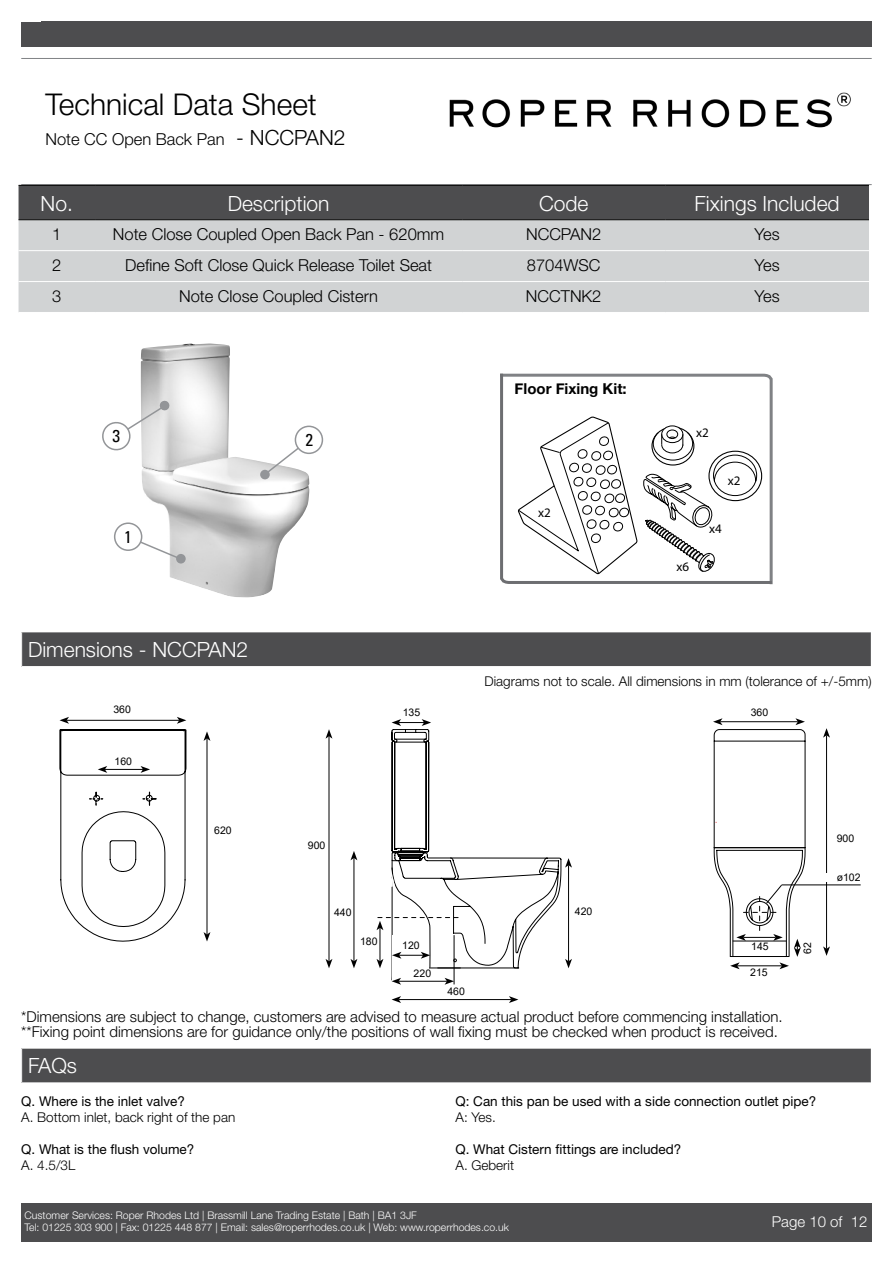
<style>
.page{position:relative;width:893px;height:1263px;background:#fff}
.page>*{position:absolute;margin:0;border:0;box-sizing:border-box;transform-origin:0 0}
.t1{font:300 30px "Helvetica Neue LT Std";color:#000}
.t2{font:300 21px "Helvetica Neue LT Std";color:#fff}
.t3{font:condensed 17.25px "Univers LT";color:#000}
.t4{font:300 16.5px "Helvetica Neue LT Std";color:#000}
.t5{font:300 15px/15px "Helvetica Neue LT Std";color:#000}
.t6{font:700 15px "Helvetica Neue CE";color:#000}
.t7{font:300 15px "Helvetica Neue LT Std";color:#fff}
.t8{font:13.5px "Helvetica Neue LT Std";color:#000}
.t9{font:300 13.5px "Helvetica Neue LT Std";color:#000}
.t10{font:13.05px "Myriad Pro";color:#000}
.t11{font:300 10.5px/12.6px "Helvetica Neue LT Std";color:#fff}
.t12{font:10.5px "Arial";color:#000}
.s1{font-size:21px}
</style>
<div class="page">
<img style="left:449px;top:92px;width:402px;height:36px">
<div style="left:21px;top:1203px;width:851px;height:39px;background:#4d4d4f"></div>
<hr style="left:21px;top:58px;width:851px;height:1px;background:#808285">
<hr style="left:21px;top:184px;width:851px;height:1px;background:#808285">
<div style="left:21px;top:21px;width:851px;height:26px;background:#4d4d4f"></div>
<div style="left:19px;top:186px;width:850px;height:33px;background:#4d4d4f"></div>
<div style="left:19px;top:220px;width:850px;height:92px;background:#d1d3d4"></div>
<hr style="left:19px;top:250px;width:76px;height:1px;background:#fff">
<hr style="left:95px;top:250px;width:367px;height:1px;background:#fff">
<hr style="left:462px;top:250px;width:203px;height:1px;background:#fff">
<hr style="left:665px;top:250px;width:204px;height:1px;background:#fff">
<hr style="left:19px;top:281px;width:76px;height:1px;background:#fff">
<hr style="left:95px;top:281px;width:367px;height:1px;background:#fff">
<hr style="left:462px;top:281px;width:203px;height:1px;background:#fff">
<hr style="left:665px;top:281px;width:204px;height:1px;background:#fff">
<hr style="left:19px;top:185px;width:76px;height:1px;background:#000">
<hr style="left:95px;top:185px;width:367px;height:1px;background:#000">
<hr style="left:462px;top:185px;width:203px;height:1px;background:#000">
<hr style="left:665px;top:185px;width:204px;height:1px;background:#000">
<hr style="left:19px;top:219px;width:76px;height:1px;background:#000">
<hr style="left:95px;top:219px;width:367px;height:1px;background:#000">
<hr style="left:462px;top:219px;width:203px;height:1px;background:#000">
<hr style="left:665px;top:219px;width:204px;height:1px;background:#000">
<div style="left:22px;top:632px;width:849px;height:34px;background:#4d4d4f"></div>
<div style="left:22px;top:1048px;width:849px;height:35px;background:#4d4d4f"></div>
<hr style="left:21px;top:1082px;width:851px;height:1px;background:#fff">
<hr style="left:21px;top:1048px;width:851px;height:1px;background:#fff">
<svg style="left:500px;top:373px;width:273px;height:212px"></svg>
<svg style="left:517px;top:416px;width:240px;height:159px"></svg>
<hr style="left:826px;top:735px;width:1px;height:214px;background:#000">
<svg style="left:823px;top:946px;width:7px;height:10px"></svg>
<svg style="left:823px;top:728px;width:7px;height:10px"></svg>
<hr style="left:207px;top:738px;width:1px;height:196px;background:#000">
<svg style="left:204px;top:932px;width:6px;height:9px"></svg>
<svg style="left:204px;top:731px;width:6px;height:10px"></svg>
<svg style="left:59px;top:717px;width:128px;height:225px"></svg>
<hr style="left:329px;top:736px;width:1px;height:225px;background:#000">
<svg style="left:326px;top:729px;width:6px;height:10px"></svg>
<svg style="left:326px;top:959px;width:6px;height:9px"></svg>
<hr style="left:354px;top:858px;width:1px;height:103px;background:#000">
<svg style="left:350px;top:851px;width:7px;height:9px"></svg>
<svg style="left:350px;top:959px;width:7px;height:9px"></svg>
<hr style="left:399px;top:999px;width:112px;height:1px;background:#000">
<svg style="left:392px;top:996px;width:9px;height:7px"></svg>
<svg style="left:509px;top:996px;width:9px;height:7px"></svg>
<img style="left:140px;top:343px;width:169px;height:254px">
<svg style="left:260px;top:470px;width:10px;height:9px"></svg>
<div style="left:176px;top:554px;width:10px;height:9px;background:#939598;border-radius:50%"></div>
<svg style="left:263px;top:438px;width:46px;height:39px"></svg>
<div style="left:295px;top:426px;width:27px;height:27px;background:#fff;border-radius:50%"></div>
<div style="left:295px;top:426px;width:28px;height:28px;border:2px solid #939598;border-radius:50%"></div>
<svg style="left:132px;top:535px;width:51px;height:26px"></svg>
<div style="left:115px;top:523px;width:27px;height:27px;background:#fff;border-radius:50%"></div>
<div style="left:114px;top:522px;width:28px;height:29px;border:2px solid #939598;border-radius:50%"></div>
<svg style="left:102px;top:400px;width:68px;height:52px"></svg>
<svg style="left:713px;top:718px;width:93px;height:251px"></svg>
<hr style="left:781px;top:884px;width:80px;height:1px;background:#000">
<div style="left:825px;top:873px;width:36px;height:9px;background:#fff"></div>
<svg style="left:376px;top:719px;width:196px;height:266px"></svg>
<h1 class="t1" style="left:46px;top:86px;width:273px">Technical Data Sheet</h1>
<p class="t4" style="left:45px;top:129px;width:302px">Note CC Open Back Pan <span class="s1">- NCCPAN2</span></p>
<h2 class="t2" style="left:41px;top:191px;width:34px">No.</h2>
<h2 class="t2" style="left:228px;top:191px;width:103px">Description</h2>
<h2 class="t2" style="left:539px;top:191px;width:51px">Code</h2>
<h2 class="t2" style="left:695px;top:191px;width:147px">Fixings Included</h2>
<p class="t4" style="left:52px;top:224px;width:11px">1</p>
<p class="t4" style="left:113px;top:224px;width:333px">Note Close Coupled Open Back Pan - 620mm</p>
<p class="t4" style="left:526px;top:224px;width:77px">NCCPAN2</p>
<p class="t4" style="left:755px;top:224px;width:27px">Yes</p>
<p class="t4" style="left:52px;top:255px;width:11px">2</p>
<p class="t4" style="left:125px;top:255px;width:308px">Define Soft Close Quick Release Toilet Seat</p>
<p class="t4" style="left:527px;top:255px;width:75px">8704WSC</p>
<p class="t4" style="left:755px;top:255px;width:27px">Yes</p>
<p class="t4" style="left:52px;top:286px;width:11px">3</p>
<p class="t4" style="left:179px;top:286px;width:200px">Note Close Coupled Cistern</p>
<p class="t4" style="left:526px;top:286px;width:77px">NCCTNK2</p>
<p class="t4" style="left:755px;top:286px;width:27px">Yes</p>
<p class="t3" style="left:113px;top:425px;width:9px">3</p>
<p class="t3" style="left:124px;top:526px;width:9px">1</p>
<h2 class="t2" style="left:28px;top:636px;width:222px">Dimensions - NCCPAN2</h2>
<p class="t12" style="left:113px;top:702px;width:19px">360</p>
<p class="t12" style="left:115px;top:754px;width:19px">160</p>
<p class="t12" style="left:214px;top:823px;width:19px">620</p>
<p class="t3" style="left:305px;top:429px;width:9px">2</p>
<p class="t12" style="left:403px;top:705px;width:19px">135</p>
<p class="t6" style="left:515px;top:379px;width:114px">Floor Fixing Kit:</p>
<p class="t10" style="left:538px;top:505px;width:14px">x2</p>
<p class="t10" style="left:696px;top:425px;width:14px">x2</p>
<p class="t10" style="left:728px;top:472px;width:14px">x2</p>
<p class="t10" style="left:677px;top:559px;width:14px">x6</p>
<p class="t10" style="left:709px;top:520px;width:14px">x4</p>
<p class="t9" style="left:485px;top:673px;width:389px">Diagrams not to scale. All dimensions in mm (tolerance of +/-5mm)</p>
<p class="t12" style="left:751px;top:705px;width:19px">360</p>
<p class="t12" style="left:308px;top:838px;width:19px">900</p>
<p class="t12" style="left:334px;top:905px;width:19px">440</p>
<p class="t12" style="left:575px;top:904px;width:19px">420</p>
<p class="t12" style="left:360px;top:934px;width:19px">180</p>
<p class="t12" style="left:402px;top:938px;width:19px">120</p>
<p class="t12" style="left:414px;top:966px;width:19px">220</p>
<p class="t12" style="left:447px;top:984px;width:19px">460</p>
<p class="t12" style="left:751px;top:939px;width:19px">145</p>
<p class="t12" style="left:750px;top:965px;width:19px">215</p>
<p class="t12" style="left:800px;top:954px;width:13px;rotate:-90deg">62</p>
<p class="t12" style="left:837px;top:831px;width:19px">900</p>
<p class="t12" style="left:837px;top:870px;width:25px">ø102</p>
<p class="t5" style="left:21px;top:1009px;width:763px">*Dimensions are subject to change, customers are advised to measure actual product before commencing installation. **Fixing point dimensions are for guidance only/the positions of wall fixing must be checked when product is received.</p>
<h2 class="t2" style="left:28px;top:1053px;width:51px">FAQs</h2>
<p class="t8" style="left:21px;top:1093px;width:165px">Q. Where is the inlet valve?</p>
<p class="t9" style="left:21px;top:1109px;width:216px">A. Bottom inlet, back right of the pan</p>
<p class="t8" style="left:21px;top:1141px;width:175px">Q. What is the flush volume?</p>
<p class="t9" style="left:21px;top:1157px;width:56px">A. 4.5/3L</p>
<p class="t8" style="left:455px;top:1093px;width:362px">Q: Can this pan be used with a side connection outlet pipe?</p>
<p class="t9" style="left:455px;top:1109px;width:42px">A: Yes.</p>
<p class="t8" style="left:455px;top:1141px;width:227px">Q. What Cistern fittings are included?</p>
<p class="t9" style="left:455px;top:1157px;width:60px">A. Geberit</p>
<p class="t11" style="left:25px;top:1208px;width:486px">Customer Services: Roper Rhodes Ltd | Brassmill Lane Trading Estate | Bath | BA1 3JF<br>Tel: 01225 303 900 | Fax: 01225 448 877 | Email: sales@roperrhodes.co.uk | Web: www.roperrhodes.co.uk</p>
<p class="t7" style="left:772px;top:1212px;width:97px">Page 10 of 12</p>
</div>
